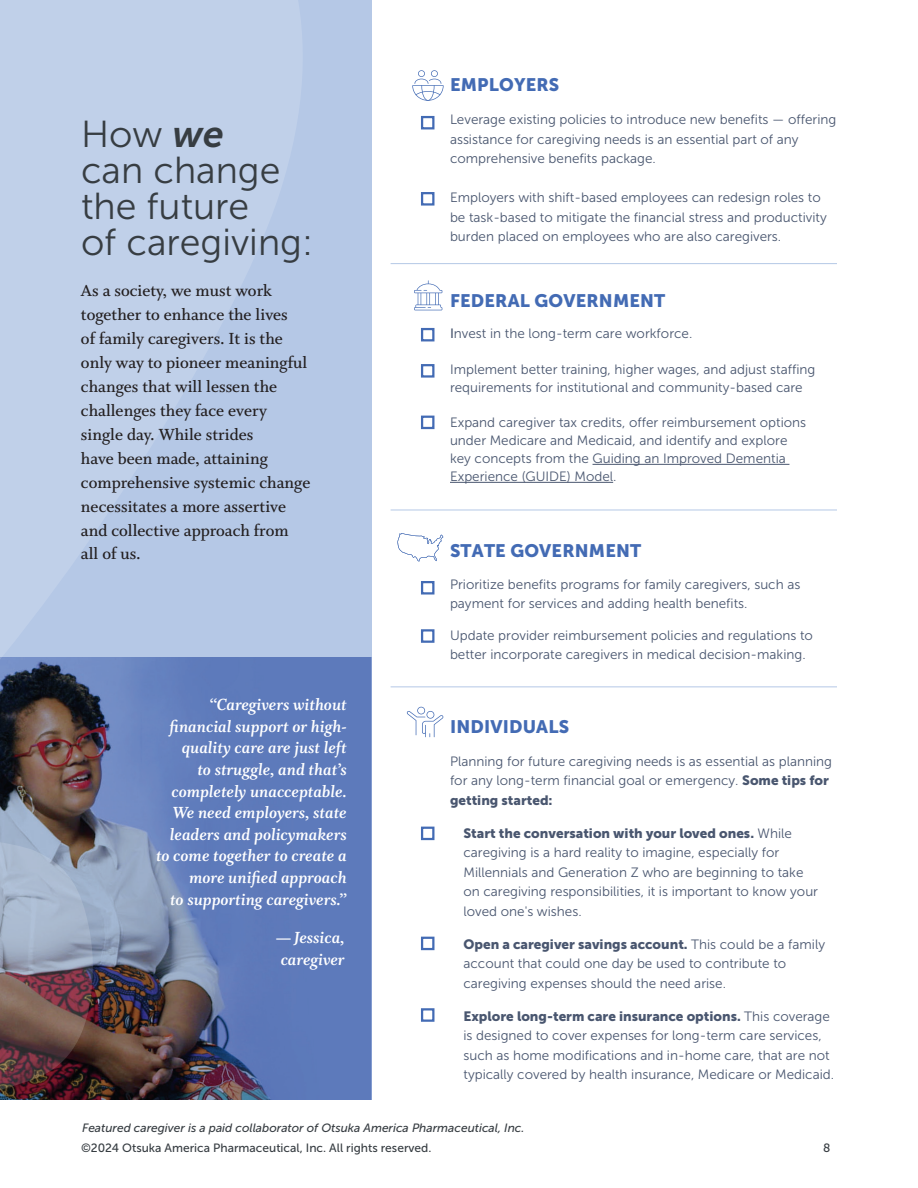
<style>
.page{position:relative;width:918px;height:1188px;background:#fff}
.page>*{position:absolute;margin:0;border:0;box-sizing:border-box;transform-origin:0 0}
.t1{font:37.5px/36px "Museo Sans 300";color:#373d42}
.t2{font:600 18px/24px "Whitman";color:#231f20}
.t3{font:italic 700 18px/21.6px "Whitman";color:#fff;text-align:right}
.t4{font:18px "Museo Sans 900";letter-spacing:.01em;color:#436bb4}
.t5{font:13.5px/19.5px "Museo Sans 300";color:#49566f}
.t6{font:13.5px "Museo Sans 900";color:#49566f}
.t7{font:italic 12px "Museo Sans 500";color:#373d42}
.t8{font:12px "Museo Sans 500";color:#373d42}
.s1{font-family:"Museo Sans 700";font-style:italic}
.s2{font-family:"Museo Sans 500"}
.s3{font-family:"Museo Sans 900"}
.s4{font-family:"Museo Sans 300"}
</style>
<div class="page">
<div style="left:0;top:0;width:372px;height:1099px;background:#b5c8e6"></div>
<img style="left:94px;top:657px;width:277px;height:442px">
<svg style="left:0;top:0;width:333px;height:869px"></svg>
<svg style="left:0;top:833px;width:94px;height:267px;background:#807681"></svg>
<hr style="left:593px;top:464px;width:196px;height:1px;background:#49566f">
<hr style="left:450px;top:482px;width:163px;height:1px;background:#49566f">
<hr style="left:391px;top:263px;width:446px;height:1px;background:#b4c8e6">
<hr style="left:391px;top:510px;width:446px;height:1px;background:#b4c8e6">
<hr style="left:391px;top:686px;width:446px;height:1px;background:#b4c8e6">
<div style="left:421px;top:116px;width:13px;height:13px;border:2px solid #436bb4"></div>
<div style="left:421px;top:192px;width:13px;height:14px;border:2px solid #436bb4"></div>
<div style="left:421px;top:328px;width:13px;height:13px;border:2px solid #436bb4"></div>
<div style="left:421px;top:364px;width:13px;height:14px;border:2px solid #436bb4"></div>
<div style="left:421px;top:416px;width:13px;height:13px;border:2px solid #436bb4"></div>
<div style="left:421px;top:629px;width:13px;height:14px;border:2px solid #436bb4"></div>
<div style="left:421px;top:937px;width:13px;height:13px;border:2px solid #436bb4"></div>
<div style="left:421px;top:827px;width:13px;height:13px;border:2px solid #436bb4"></div>
<div style="left:421px;top:1008px;width:13px;height:14px;border:2px solid #436bb4"></div>
<div style="left:421px;top:581px;width:13px;height:14px;border:2px solid #436bb4"></div>
<svg style="left:414px;top:280px;width:28px;height:30px"></svg>
<svg style="left:407px;top:707px;width:36px;height:30px"></svg>
<svg style="left:412px;top:70px;width:32px;height:31px"></svg>
<svg style="left:397px;top:533px;width:46px;height:28px"></svg>
<h1 class="t1" style="left:81px;top:117px;width:234px">How <span class="s1">we<br></span>can change the future<br>of caregiving:</h1>
<p class="t2" style="left:81px;top:278px;width:231px">As a society, we must work together to enhance the lives<br>of family caregivers. It is the only way to pioneer meaningful changes that will lessen the challenges they face every single day. While strides<br>have been made, attaining comprehensive systemic change necessitates a more assertive and collective approach from all of us.</p>
<p class="t3" style="left:156px;top:694px;width:192px">“Caregivers without financial support or high&shy;quality care are just left<br>to struggle, and that’s completely unacceptable.<br>We need employers, state leaders and policymakers to come together to create a more unified approach<br>to supporting caregivers.”</p>
<h2 class="t3" style="left:276px;top:927px;width:71px;text-align:left">— Jessica, caregiver</h2>
<h2 class="t4" style="left:450px;top:75px;width:111px">EMPLOYERS</h2>
<p class="t5" style="left:450px;top:110px;width:388px">Leverage existing policies to introduce new benefits — offering assistance for caregiving needs is an essential part of any comprehensive benefits package.</p>
<p class="t5" style="left:450px;top:188px;width:378px">Employers with shift-based employees can redesign roles to be task-based to mitigate the financial stress and productivity burden placed on employees who are also caregivers.</p>
<h2 class="t4" style="left:450px;top:290px;width:217px">FEDERAL GOVERNMENT</h2>
<p class="t5" style="left:450px;top:324px;width:244px"><span class="s2">I</span>nvest in the long-term care workforce.</p>
<p class="t5" style="left:450px;top:360px;width:367px;line-height:18px">Implement better training, higher wages, and adjust staffing requirements for institutional and community-based care</p>
<p class="t5" style="left:450px;top:413px;width:358px;line-height:18px">Expand caregiver tax credits, offer reimbursement options under Medicare and Medicaid, and identify and explore key concepts from the Guiding an Improved Dementia Experience (GUIDE) Model.</p>
<h2 class="t4" style="left:450px;top:541px;width:193px">STATE GOVERNMENT</h2>
<p class="t5" style="left:450px;top:576px;width:352px;line-height:18.8px">Prioritize benefits programs for family caregivers, such as payment for services and adding health benefits.</p>
<p class="t5" style="left:450px;top:627px;width:364px;line-height:18.8px">Update provider reimbursement policies and regulations to better incorporate caregivers in medical decision-making.</p>
<h2 class="t4" style="left:450px;top:716px;width:121px">INDIVIDUALS</h2>
<p class="t5" style="left:450px;top:751px;width:384px">Planning for future caregiving needs is as essential as planning for any long-term financial goal or emergency. <span class="s3">Some tips for</span></p>
<p class="t6" style="left:450px;top:792px;width:104px">getting started:</p>
<p class="t6" style="left:464px;top:825px;width:330px">Start the conversation with your loved ones. <span class="s4">While</span></p>
<p class="t5" style="left:464px;top:843px;width:356px">caregiving is a hard reality to imagine, especially for Millennials and Generation Z who are beginning to take on caregiving responsibilities, it is important to know your loved one's wishes.</p>
<p class="t6" style="left:464px;top:936px;width:363px">Open a caregiver savings account. <span class="s4">This could be a family</span></p>
<p class="t5" style="left:464px;top:954px;width:324px">account that could one day be used to contribute to caregiving expenses should the need arise.</p>
<p class="t6" style="left:464px;top:1008px;width:368px">Explore long-term care insurance options. <span class="s4">This coverage</span></p>
<p class="t5" style="left:464px;top:1026px;width:372px">is designed to cover expenses for long-term care services, such as home modifications and in-home care, that are not typically covered by health insurance, Medicare or Medicaid.</p>
<p class="t7" style="left:82px;top:1122px;width:444px">Featured caregiver is a paid collaborator of Otsuka America Pharmaceutical, Inc.</p>
<p class="t8" style="left:81px;top:1141px;width:352px">©2024 Otsuka America Pharmaceutical, Inc. All rights reserved.</p>
<p class="t8" style="left:823px;top:1141px;width:9px">8</p>
</div>
